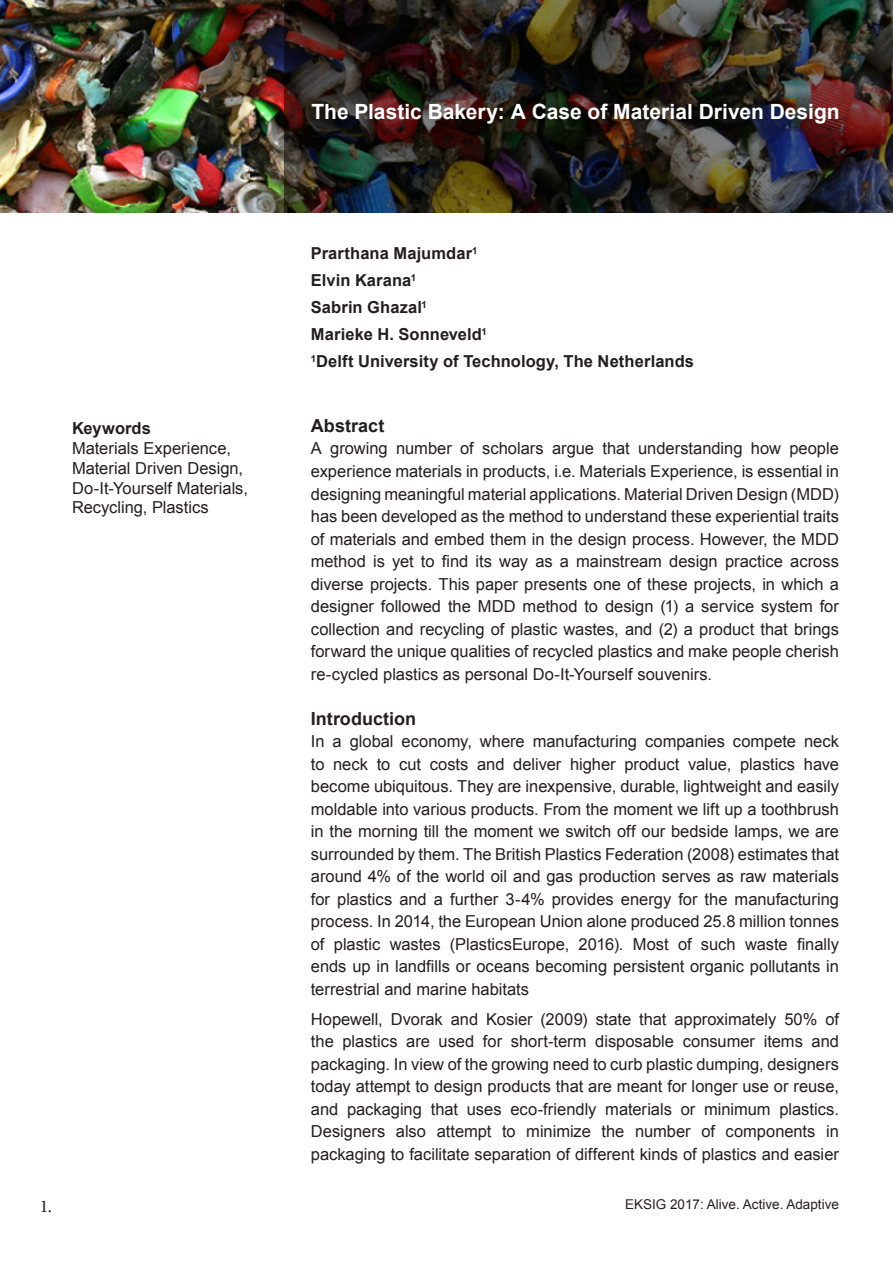
<style>
.page{position:relative;width:893px;height:1263px;background:#fff}
.page>*{position:absolute;margin:0;border:0;box-sizing:border-box;transform-origin:0 0}
.t1{font:700 21px "Arial";color:#fff}
.t2{font:700 18px "Arial";color:#231f20}
.t3{font:18px "Minion Pro";color:#231f20}
.t4{font:16.5px/22.5px "Arial";color:#231f20;text-align:justify}
.t5{font:700 16.5px/27px "Arial";letter-spacing:.005em;color:#231f20}
.t6{font:13.5px "Arial";color:#231f20}
</style>
<div class="page">
<img style="left:0;top:0;width:284px;height:213px">
<img style="left:284px;top:0;width:609px;height:213px">
<p class="t5" style="left:72px;top:415px;width:81px">Keywords</p>
<p class="t4" style="left:72px;top:438px;width:178px;line-height:19.8px;text-align:left">Materials Experience,<br>Material Driven Design,<br>Do-It-Yourself Materials,<br>Recycling, Plastics</p>
<p class="t3" style="left:40px;top:1194px;width:14px">1.</p>
<p class="t1" style="left:311px;top:98px;width:530px">The Plastic Bakery: A Case of Material Driven Design</p>
<p class="t5" style="left:311px;top:241px;width:385px">Prarthana Majumdar<sup>1<br></sup>Elvin Karana<sup>1<br></sup>Sabrin Ghazal<sup>1<br></sup>Marieke H. Sonneveld<sup>1<br>1</sup>Delft University of Technology, The Netherlands</p>
<p class="t2" style="left:311px;top:414px;width:75px">Abstract</p>
<p class="t4" style="left:311px;top:438px;width:530px">A growing number of scholars argue that understanding how people experience materials in products, i.e. Materials Experience, is essential in designing meaningful material applications. Material Driven Design (MDD) has been developed as the method to understand these experiential traits of materials and embed them in the design process. However, the MDD method is yet to find its way as a mainstream design practice across diverse projects. This paper presents one of these projects, in which a designer followed the MDD method to design (1) a service system for collection and recycling of plastic wastes, and (2) a product that brings forward the unique qualities of recycled plastics and make people cherish re-cycled plastics as personal Do-It-Yourself souvenirs.</p>
<p class="t2" style="left:311px;top:706px;width:107px">Introduction</p>
<p class="t4" style="left:311px;top:730px;width:530px">In a global economy, where manufacturing companies compete neck to neck to cut costs and deliver higher product value, plastics have become ubiquitous. They are inexpensive, durable, lightweight and easily moldable into various products. From the moment we lift up a toothbrush in the morning till the moment we switch off our bedside lamps, we are surrounded by them. The British Plastics Federation (2008) estimates that around 4% of the world oil and gas production serves as raw materials for plastics and a further 3-4% provides energy for the manufacturing process. In 2014, the European Union alone produced 25.8 million tonnes of plastic wastes (PlasticsEurope, 2016). Most of such waste finally ends up in landfills or oceans becoming persistent organic pollutants in terrestrial and marine habitats</p>
<p class="t4" style="left:311px;top:1008px;width:530px">Hopewell, Dvorak and Kosier (2009) state that approximately 50% of the plastics are used for short-term disposable consumer items and packaging. In view of the growing need to curb plastic dumping, designers today attempt to design products that are meant for longer use or reuse, and packaging that uses eco-friendly materials or minimum plastics.<br>Designers also attempt to minimize the number of components in packaging to facilitate separation of different kinds of plastics and easier</p>
<p class="t6" style="left:625px;top:1195px;width:215px">EKSIG 2017: Alive. Active. Adaptive</p>
</div>
